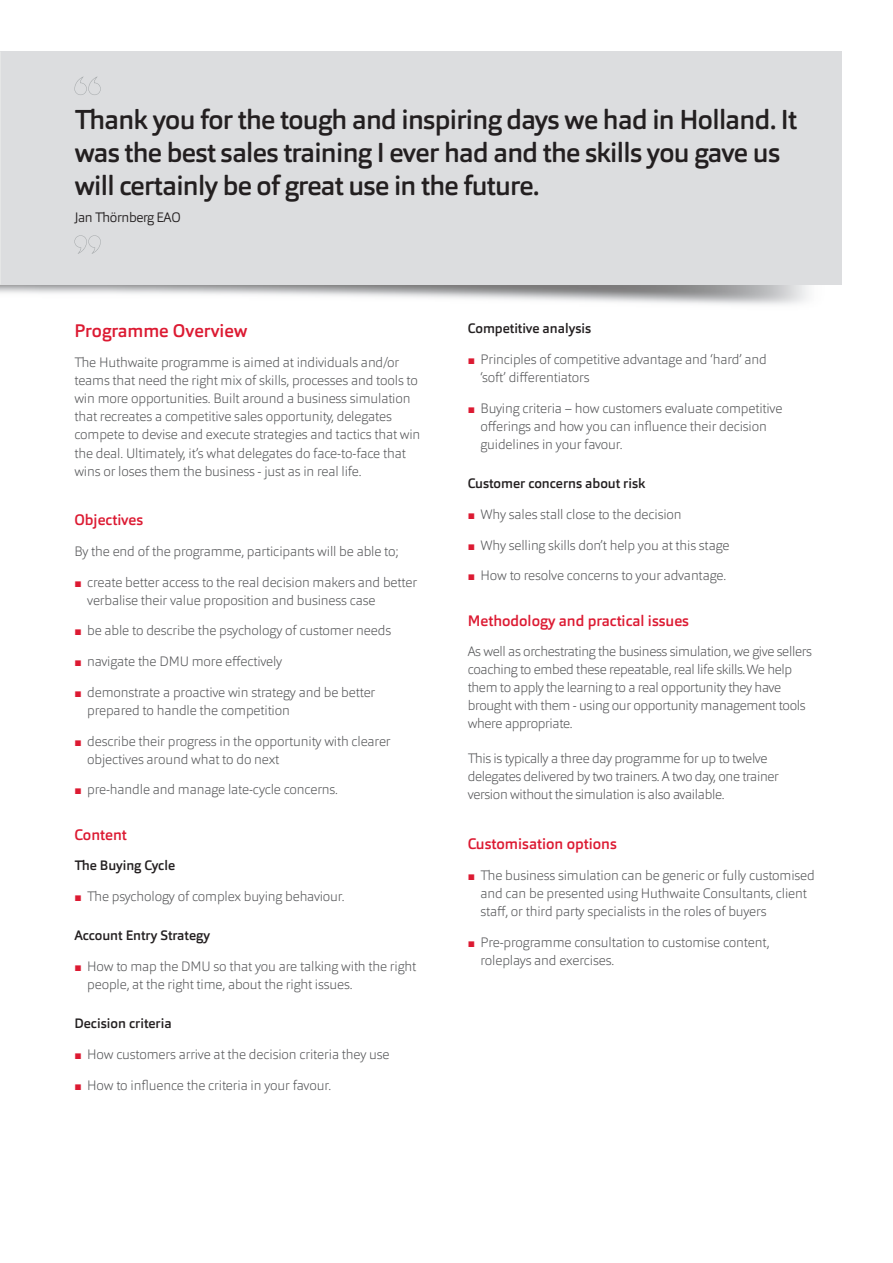
<style>
.page{position:relative;width:893px;height:1263px;background:#fff}
.page>*{position:absolute;margin:0;border:0;box-sizing:border-box;transform-origin:0 0}
.t1{font:500 27px/33px "Orgon";letter-spacing:-.025em;color:#231f20}
.t2{font:500 18px "Orgon";color:#dc1a32}
.t3{font:500 15px "Orgon";color:#dc1a32}
.t4{font:200 13.5px/18px "Orgon";letter-spacing:-.01em;color:#57585a}
.t5{font:500 13.5px "Orgon";color:#231f20}
.t6{font:300 13.5px "Orgon";letter-spacing:-.025em;color:#231f20}
.s1{font-family:"Arial";font-weight:400;font-size:12.15px;color:#dc1a32}
</style>
<div class="page">
<div style="left:0;top:51px;width:842px;height:234px;background:#dcdddf"></div>
<svg style="left:74px;top:77px;width:27px;height:18px"></svg>
<svg style="left:74px;top:235px;width:27px;height:19px"></svg>
<p class="t1" style="left:74px;top:103px;width:724px">Thank you for the tough and inspiring days we had in Holland. It was the best sales training I ever had and the skills you gave us will certainly be of great use in the future.</p>
<p class="t6" style="left:74px;top:208px;width:108px">Jan Thörnberg EAO</p>
<p class="t2" style="left:74px;top:319px;width:175px">Programme Overview</p>
<p class="t4" style="left:74px;top:354px;width:347px">The Huthwaite programme is aimed at individuals and/or teams that need the right mix of skills, processes and tools to win more opportunities. Built around a business simulation that recreates a competitive sales opportunity, delegates compete to devise and execute strategies and tactics that win the deal. Ultimately, it’s what delegates do face-to-face that wins or loses them the business - just as in real life.</p>
<p class="t3" style="left:74px;top:510px;width:70px">Objectives</p>
<p class="t4" style="left:74px;top:542px;width:326px">By the end of the programme, participants will be able to;</p>
<p class="t4" style="left:87px;top:573px;width:331px;text-indent:-13px"><span class="s1">■</span> create better access to the real decision makers and better verbalise their value proposition and business case</p>
<p class="t4" style="left:74px;top:621px;width:318px"><span class="s1">■</span> be able to describe the psychology of customer needs</p>
<p class="t4" style="left:74px;top:652px;width:209px"><span class="s1">■</span> navigate the DMU more effectively</p>
<p class="t4" style="left:87px;top:683px;width:290px;text-indent:-13px"><span class="s1">■</span> demonstrate a proactive win strategy and be better prepared to handle the competition</p>
<p class="t4" style="left:87px;top:732px;width:305px;text-indent:-13px"><span class="s1">■</span> describe their progress in the opportunity with clearer objectives around what to do next</p>
<p class="t4" style="left:74px;top:780px;width:265px"><span class="s1">■</span> pre-handle and manage late-cycle concerns.</p>
<p class="t3" style="left:74px;top:825px;width:54px">Content</p>
<p class="t5" style="left:74px;top:857px;width:102px">The Buying Cycle</p>
<p class="t4" style="left:74px;top:887px;width:272px"><span class="s1">■</span> The psychology of complex buying behaviour.</p>
<p class="t5" style="left:74px;top:927px;width:137px">Account Entry Strategy</p>
<p class="t4" style="left:87px;top:957px;width:331px;text-indent:-13px"><span class="s1">■</span> How to map the DMU so that you are talking with the right people, at the right time, about the right issues.</p>
<p class="t5" style="left:74px;top:1015px;width:99px">Decision criteria</p>
<p class="t4" style="left:74px;top:1045px;width:317px"><span class="s1">■</span> How customers arrive at the decision criteria they use</p>
<p class="t4" style="left:74px;top:1076px;width:258px"><span class="s1">■</span> How to influence the criteria in your favour.</p>
<p class="t5" style="left:468px;top:320px;width:125px">Competitive analysis</p>
<p class="t4" style="left:480px;top:350px;width:288px;text-indent:-13px"><span class="s1">■</span> Principles of competitive advantage and ‘hard’ and ‘soft’ differentiators</p>
<p class="t4" style="left:480px;top:399px;width:303px;text-indent:-13px"><span class="s1">■</span> Buying criteria – how customers evaluate competitive offerings and how you can influence their decision guidelines in your favour.</p>
<p class="t5" style="left:468px;top:475px;width:179px">Customer concerns about risk</p>
<p class="t4" style="left:468px;top:505px;width:215px"><span class="s1">■</span> Why sales stall close to the decision</p>
<p class="t4" style="left:468px;top:536px;width:263px"><span class="s1">■</span> Why selling skills don’t help you at this stage</p>
<p class="t4" style="left:468px;top:567px;width:260px"><span class="s1">■</span> How to resolve concerns to your advantage.</p>
<p class="t3" style="left:468px;top:611px;width:223px">Methodology and practical issues</p>
<p class="t4" style="left:468px;top:643px;width:346px">As well as orchestrating the business simulation, we give sellers coaching to embed these repeatable, real life skills. We help them to apply the learning to a real opportunity they have brought with them - using our opportunity management tools where appropriate.</p>
<p class="t4" style="left:468px;top:750px;width:313px">This is typically a three day programme for up to twelve delegates delivered by two trainers. A two day, one trainer version without the simulation is also available.</p>
<p class="t3" style="left:468px;top:834px;width:151px">Customisation options</p>
<p class="t4" style="left:480px;top:866px;width:336px;text-indent:-13px"><span class="s1">■</span> The business simulation can be generic or fully customised and can be presented using Huthwaite Consultants, client staff, or third party specialists in the roles of buyers</p>
<p class="t4" style="left:480px;top:933px;width:291px;text-indent:-13px"><span class="s1">■</span> Pre-programme consultation to customise content, roleplays and exercises.</p>
</div>
